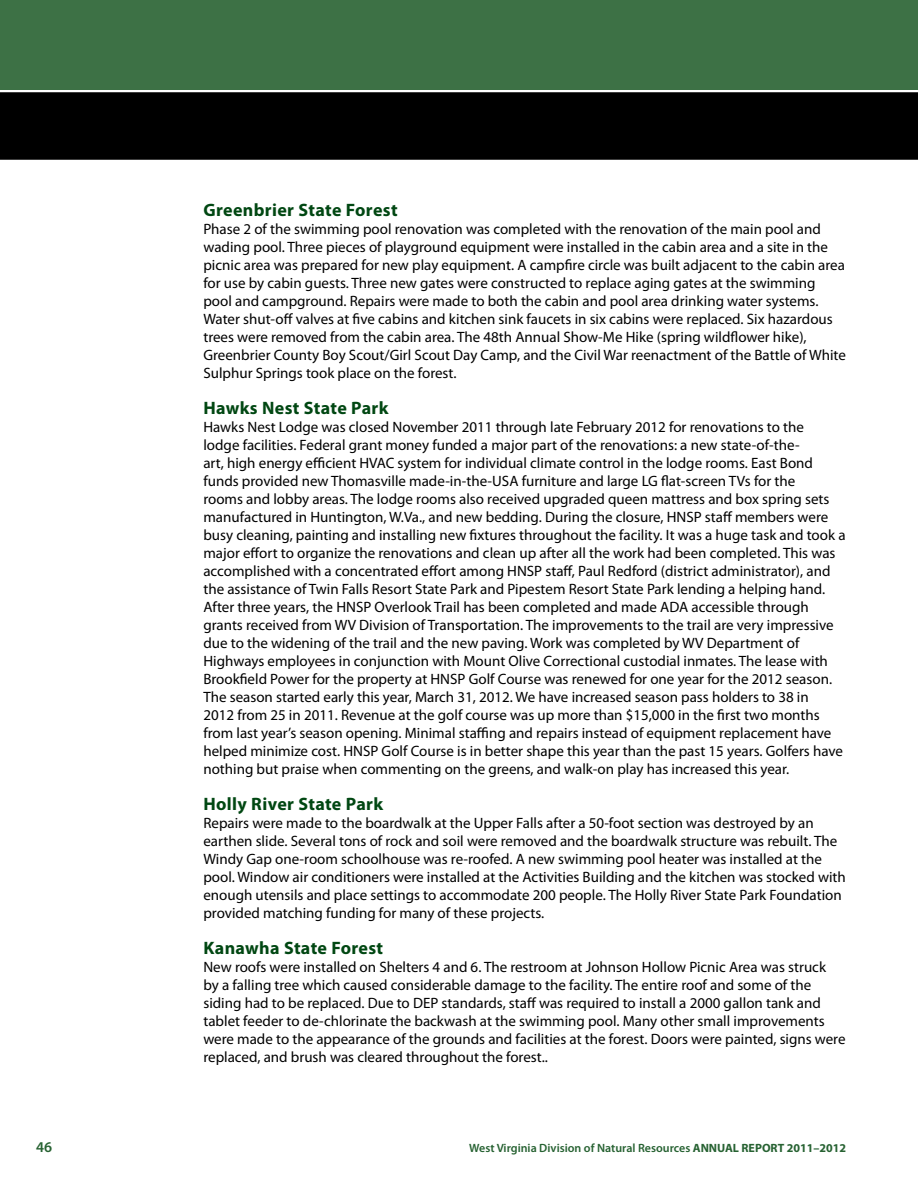
<style>
.page{position:relative;width:918px;height:1188px;background:#fff}
.page>*{position:absolute;margin:0;border:0;box-sizing:border-box;transform-origin:0 0}
.t1{font:700 18px "Myriad Pro";letter-spacing:.02em;color:#004712}
.t2{font:15px/18px "Myriad Pro";color:#000}
.t3{font:600 15px "Myriad Pro";color:#276232}
.t4{font:600 12px "Myriad Pro";color:#276232}
.s1{font-weight:700}
</style>
<div class="page">
<div style="left:0;top:92px;width:918px;height:68px;background:#000"></div>
<div style="left:0;top:0;width:918px;height:90px;background:#3d7145"></div>
<p class="t1" style="left:203px;top:198px;width:196px">Greenbrier State Forest</p>
<p class="t2" style="left:203px;top:220px;width:644px">Phase 2 of the swimming pool renovation was completed with the renovation of the main pool and wading pool. Three pieces of playground equipment were installed in the cabin area and a site in the picnic area was prepared for new play equipment. A campfire circle was built adjacent to the cabin area for use by cabin guests. Three new gates were constructed to replace aging gates at the swimming pool and campground. Repairs were made to both the cabin and pool area drinking water systems.<br>Water shut-off valves at five cabins and kitchen sink faucets in six cabins were replaced. Six hazardous trees were removed from the cabin area. The 48th Annual Show-Me Hike (spring wildflower hike), Greenbrier County Boy Scout/Girl Scout Day Camp, and the Civil War reenactment of the Battle of White Sulphur Springs took place on the forest.</p>
<p class="t1" style="left:203px;top:396px;width:187px">Hawks Nest State Park</p>
<p class="t2" style="left:203px;top:418px;width:644px">Hawks Nest Lodge was closed November 2011 through late February 2012 for renovations to the<br>lodge facilities. Federal grant money funded a major part of the renovations: a new state-of-the-<br>art, high energy efficient HVAC system for individual climate control in the lodge rooms. East Bond funds provided new Thomasville made-in-the-USA furniture and large LG flat-screen TVs for the<br>rooms and lobby areas. The lodge rooms also received upgraded queen mattress and box spring sets manufactured in Huntington, W.Va., and new bedding. During the closure, HNSP staff members were busy cleaning, painting and installing new fixtures throughout the facility. It was a huge task and took a major effort to organize the renovations and clean up after all the work had been completed. This was accomplished with a concentrated effort among HNSP staff, Paul Redford (district administrator), and the assistance of Twin Falls Resort State Park and Pipestem Resort State Park lending a helping hand.<br>After three years, the HNSP Overlook Trail has been completed and made ADA accessible through grants received from WV Division of Transportation. The improvements to the trail are very impressive due to the widening of the trail and the new paving. Work was completed by WV Department of Highways employees in conjunction with Mount Olive Correctional custodial inmates. The lease with Brookfield Power for the property at HNSP Golf Course was renewed for one year for the 2012 season.<br>The season started early this year, March 31, 2012. We have increased season pass holders to 38 in<br>2012 from 25 in 2011. Revenue at the golf course was up more than $15,000 in the first two months from last year’s season opening. Minimal staffing and repairs instead of equipment replacement have helped minimize cost. HNSP Golf Course is in better shape this year than the past 15 years. Golfers have nothing but praise when commenting on the greens, and walk-on play has increased this year.</p>
<p class="t1" style="left:203px;top:792px;width:181px">Holly River State Park</p>
<p class="t2" style="left:203px;top:814px;width:644px">Repairs were made to the boardwalk at the Upper Falls after a 50-foot section was destroyed by an earthen slide. Several tons of rock and soil were removed and the boardwalk structure was rebuilt. The Windy Gap one-room schoolhouse was re-roofed. A new swimming pool heater was installed at the pool. Window air conditioners were installed at the Activities Building and the kitchen was stocked with enough utensils and place settings to accommodate 200 people. The Holly River State Park Foundation provided matching funding for many of these projects.</p>
<p class="t1" style="left:203px;top:936px;width:181px">Kanawha State Forest</p>
<p class="t2" style="left:203px;top:958px;width:644px">New roofs were installed on Shelters 4 and 6. The restroom at Johnson Hollow Picnic Area was struck<br>by a falling tree which caused considerable damage to the facility. The entire roof and some of the siding had to be replaced. Due to DEP standards, staff was required to install a 2000 gallon tank and tablet feeder to de-chlorinate the backwash at the swimming pool. Many other small improvements were made to the appearance of the grounds and facilities at the forest. Doors were painted, signs were replaced, and brush was cleared throughout the forest..</p>
<p class="t3" style="left:36px;top:1137px;width:18px">46</p>
<p class="t4" style="left:469px;top:1140px;width:378px">West Virginia Division of Natural Resources <span class="s1">ANNUAL REPORT 2011–2012</span></p>
</div>
